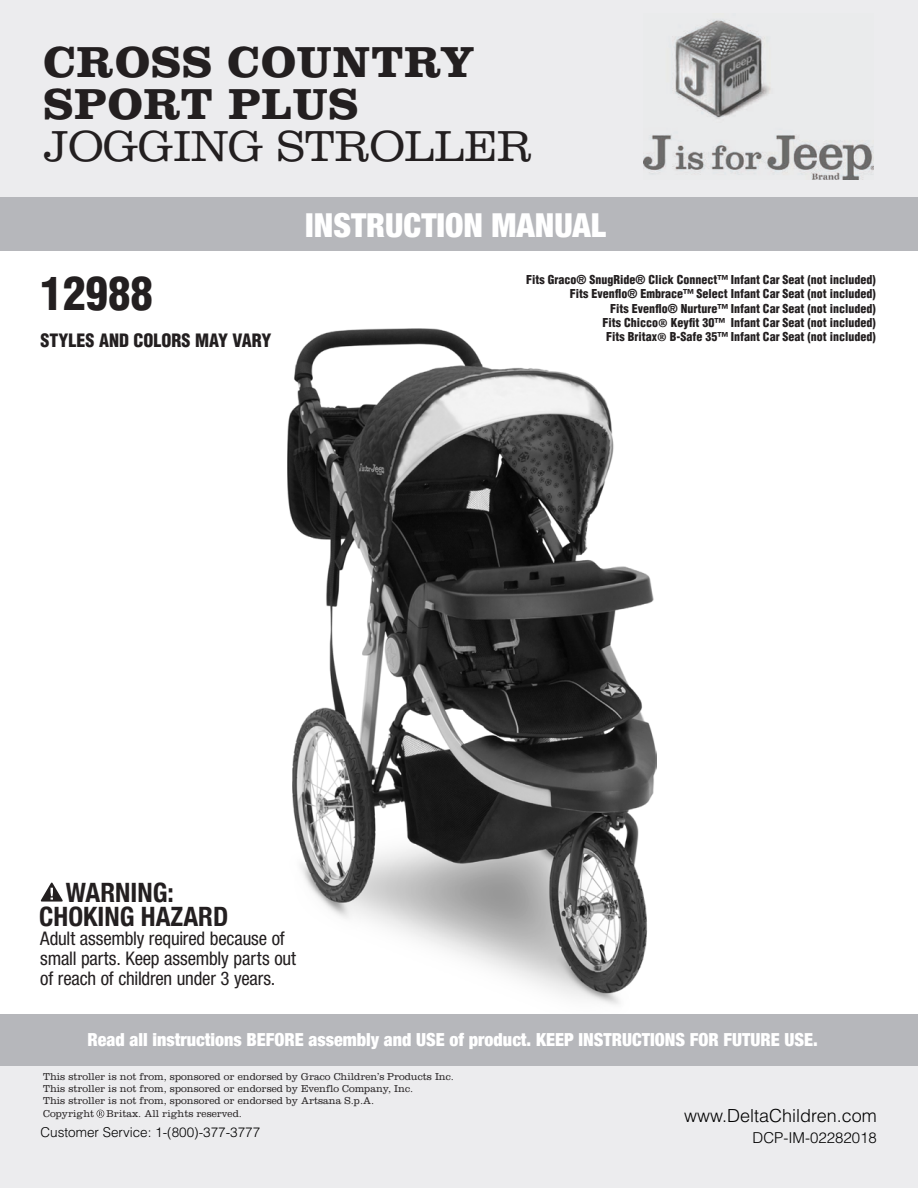
<style>
.page{position:relative;width:918px;height:1188px;background:#fff}
.page>*{position:absolute;margin:0;border:0;box-sizing:border-box;transform-origin:0 0}
.t1{font:700 45px/42px "Clarendon";letter-spacing:.02em;color:#231f20}
.t2{font:300 45px "Clarendon";color:#231f20}
.t3{font:900 condensed 45px "Helvetica";color:#231f20}
.t4{font:900 condensed 33px "Helvetica Neue";color:#fff}
.t5{font:700 condensed 26.7px "Helvetica Neue";color:#231f20}
.t6{font:condensed 18.75px/20px "Helvetica Neue";letter-spacing:-.01em;color:#231f20}
.t7{font:900 condensed 18px "Helvetica Neue";color:#fff}
.t8{font:900 condensed 18px "Helvetica";color:#231f20}
.t9{font:300 18px "Helvetica";color:#000}
.t10{font:300 15px "Helvetica";color:#000}
.t11{font:300 13.5px "Helvetica";color:#000}
.t12{font:900 condensed 12px/14.4px "Helvetica";color:#231f20;text-align:right}
.t13{font:300 10.35px/12.5px "Clarendon";color:#231f20}
.s1{font-family:"Clarendon";font-weight:700;font-stretch:normal}
</style>
<div class="page">
<img style="left:287px;top:328px;width:370px;height:677px">
<div style="left:1px;top:197px;width:917px;height:54px;background:#b6b7bb"></div>
<div style="left:1px;top:1014px;width:917px;height:52px;background:#b6b7bb"></div>
<div style="left:0;top:1066px;width:918px;height:122px;background:#ececee"></div>
<div style="left:0;top:0;width:918px;height:197px;background:#ececee"></div>
<img style="left:644px;top:20px;width:230px;height:159px">
<svg style="left:97px;top:1110px;width:7px;height:8px"></svg>
<svg style="left:41px;top:883px;width:22px;height:19px"></svg>
<h1 class="t1" style="left:44px;top:40px;width:433px">CROSS COUNTRY<br>SPORT PLUS</h1>
<h1 class="t2" style="left:44px;top:120px;width:490px">JOGGING STROLLER</h1>
<h1 class="t3" style="left:40px;top:265px;width:114px">12988</h1>
<h3 class="t8" style="left:40px;top:329px;width:233px">STYLES AND COLORS MAY VARY</h3>
<h2 class="t4" style="left:305px;top:198px;width:302px">INSTRUCTION MANUAL</h2>
<p class="t12" style="left:526px;top:272px;width:351px">Fits Graco® SnugRide® Click Connect™ Infant Car Seat (not included)<br>Fits Evenflo® Embrace™ Select Infant Car Seat (not included)<br>Fits Evenflo® Nurture™ Infant Car Seat (not included)<br>Fits Chicco<span class="s1">®</span> Keyfit 30™ Infant Car Seat (not included)<br>Fits Britax<span class="s1">®</span> B-Safe 35™ Infant Car Seat (not included)</p>
<h3 class="t5" style="left:66px;top:870px;width:110px">WARNING:</h3>
<h3 class="t6" style="left:40px;top:928px;width:257px">Adult assembly required because of small parts. Keep assembly parts out of reach of children under 3 years.</h3>
<h3 class="t5" style="left:39px;top:894px;width:191px">CHOKING HAZARD</h3>
<h3 class="t7" style="left:87px;top:1025px;width:732px">Read all instructions BEFORE assembly and USE of product. KEEP INSTRUCTIONS FOR FUTURE USE.</h3>
<p class="t13" style="left:43px;top:1070px;width:412px">This stroller is not from, sponsored or endorsed by Graco Children’s Products Inc.<br>This stroller is not from, sponsored or endorsed by Evenflo Company, Inc.<br>This stroller is not from, sponsored or endorsed by Artsana S.p.A.<br>Copyright Britax. All rights reserved.</p>
<p class="t11" style="left:40px;top:1124px;width:221px">Customer Service: 1-(800)-377-3777</p>
<h3 class="t9" style="left:684px;top:1104px;width:194px">www.DeltaChildren.com</h3>
<p class="t10" style="left:753px;top:1128px;width:126px">DCP-IM-02282018</p>
</div>
